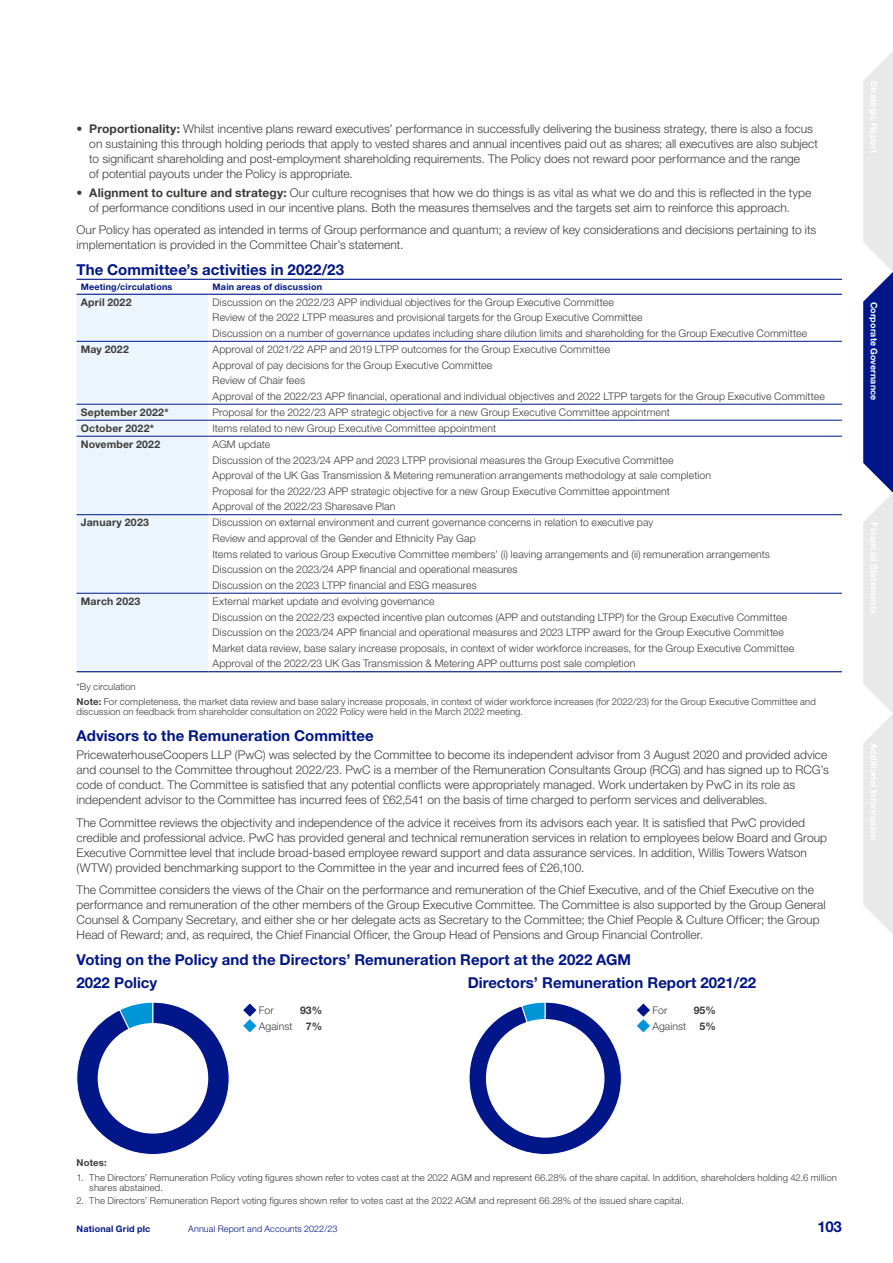
<style>
.page{position:relative;width:893px;height:1263px;background:#fff}
.page>*{position:absolute;margin:0;border:0;box-sizing:border-box;transform-origin:0 0}
.t1{font:700 15px/23px "Helvetica Neue LT Std";letter-spacing:.005em;color:#001689}
.t2{font:300 12px/15px "Helvetica Neue LT Std";letter-spacing:.005em;color:#3c3c3b}
.t3{font:300 10.5px/15.6px "Helvetica Neue LT Std";letter-spacing:.01em;color:#3c3c3b}
.t4{font:700 10.5px "Helvetica Neue LT Std";letter-spacing:.02em;color:#3c3c3b}
.t5{font:300 9.45px/14.2px "Helvetica Neue LT Std";letter-spacing:.01em;color:#3c3c3b}
.t6{font:700 9.45px "Helvetica Neue LT Std";letter-spacing:.015em;color:#3c3c3b}
.t7{font:700 9px "Helvetica Neue LT Std";letter-spacing:.02em;color:#001689}
.t8{font:300 9px "Helvetica Neue LT Std";letter-spacing:.015em;color:#001689}
.t9{font:700 9px "Helvetica Neue LT Std";letter-spacing:.01em;color:#fff}
.s1{font-weight:700}
</style>
<div class="page">
<div style="left:77px;top:295px;width:131px;height:376px;background:#ecf5fc"></div>
<hr style="left:77px;top:279px;width:131px;height:1px;background:#001689">
<hr style="left:208px;top:279px;width:634px;height:1px;background:#001689">
<hr style="left:77px;top:294px;width:131px;height:1px;background:#001689">
<hr style="left:208px;top:294px;width:634px;height:1px;background:#001689">
<hr style="left:77px;top:593px;width:131px;height:1px;background:#001689">
<hr style="left:208px;top:593px;width:634px;height:1px;background:#001689">
<hr style="left:77px;top:671px;width:131px;height:1px;background:#001689">
<hr style="left:208px;top:671px;width:634px;height:1px;background:#001689">
<hr style="left:77px;top:341px;width:131px;height:1px;background:#001689">
<hr style="left:208px;top:341px;width:634px;height:1px;background:#001689">
<hr style="left:77px;top:404px;width:131px;height:1px;background:#001689">
<hr style="left:208px;top:404px;width:634px;height:1px;background:#001689">
<hr style="left:77px;top:420px;width:131px;height:1px;background:#001689">
<hr style="left:208px;top:420px;width:634px;height:1px;background:#001689">
<hr style="left:77px;top:436px;width:131px;height:1px;background:#001689">
<hr style="left:208px;top:436px;width:634px;height:1px;background:#001689">
<hr style="left:77px;top:514px;width:131px;height:1px;background:#001689">
<hr style="left:208px;top:514px;width:634px;height:1px;background:#001689">
<svg style="left:77px;top:1002px;width:153px;height:152px"></svg>
<svg style="left:469px;top:1002px;width:153px;height:152px"></svg>
<div style="left:98px;top:1023px;width:110px;height:110px;background:#fff;border-radius:50%"></div>
<div style="left:486px;top:1019px;width:118px;height:118px;background:#fff;border-radius:50%"></div>
<svg style="left:243px;top:1003px;width:13px;height:29px"></svg>
<svg style="left:637px;top:1003px;width:13px;height:29px"></svg>
<svg style="left:863px;top:51px;width:30px;height:883px"></svg>
<p class="t2" style="left:89px;top:121px;width:730px;text-indent:-13px">• <span class="s1">Proportionality:</span> Whilst incentive plans reward executives’ performance in successfully delivering the business strategy, there is also a focus on sustaining this through holding periods that apply to vested shares and annual incentives paid out as shares; all executives are also subject to significant shareholding and post-employment shareholding requirements. The Policy does not reward poor performance and the range<br>of potential payouts under the Policy is appropriate.</p>
<p class="t2" style="left:89px;top:185px;width:724px;text-indent:-13px">• <span class="s1">Alignment to culture and strategy:</span> Our culture recognises that how we do things is as vital as what we do and this is reflected in the type of performance conditions used in our incentive plans. Both the measures themselves and the targets set aim to reinforce this approach.</p>
<p class="t2" style="left:77px;top:222px;width:741px">Our Policy has operated as intended in terms of Group performance and quantum; a review of key considerations and decisions pertaining to its implementation is provided in the Committee Chair’s statement.</p>
<p class="t1" style="left:77px;top:258px;width:269px">The Committee’s activities in 2022/23</p>
<p class="t7" style="left:81px;top:281px;width:93px">Meeting/circulations</p>
<p class="t7" style="left:213px;top:281px;width:111px">Main areas of discussion</p>
<p class="t4" style="left:81px;top:296px;width:52px">April 2022</p>
<p class="t3" style="left:213px;top:294px;width:596px">Discussion on the 2022/23 APP individual objectives for the Group Executive Committee<br>Review of the 2022 LTPP measures and provisional targets for the Group Executive Committee<br>Discussion on a number of governance updates including share dilution limits and shareholding for the Group Executive Committee</p>
<p class="t4" style="left:81px;top:343px;width:50px">May 2022</p>
<p class="t3" style="left:213px;top:341px;width:614px">Approval of 2021/22 APP and 2019 LTPP outcomes for the Group Executive Committee<br>Approval of pay decisions for the Group Executive Committee<br>Review of Chair fees<br>Approval of the 2022/23 APP financial, operational and individual objectives and 2022 LTPP targets for the Group Executive Committee</p>
<p class="t4" style="left:81px;top:406px;width:89px">September 2022*</p>
<p class="t3" style="left:213px;top:404px;width:459px">Proposal for the 2022/23 APP strategic objective for a new Group Executive Committee appointment</p>
<p class="t4" style="left:81px;top:422px;width:75px">October 2022*</p>
<p class="t3" style="left:213px;top:420px;width:285px">Items related to new Group Executive Committee appointment</p>
<p class="t4" style="left:81px;top:438px;width:81px">November 2022</p>
<p class="t3" style="left:213px;top:436px;width:500px">AGM update<br>Discussion of the 2023/24 APP and 2023 LTPP provisional measures the Group Executive Committee Approval of the UK Gas Transmission &amp; Metering remuneration arrangements methodology at sale completion Proposal for the 2022/23 APP strategic objective for a new Group Executive Committee appointment Approval of the 2022/23 Sharesave Plan</p>
<p class="t4" style="left:81px;top:516px;width:70px">January 2023</p>
<p class="t3" style="left:213px;top:515px;width:559px">Discussion on external environment and current governance concerns in relation to executive pay<br>Review and approval of the Gender and Ethnicity Pay Gap<br>Items related to various Group Executive Committee members’ (i) leaving arrangements and (ii) remuneration arrangements Discussion on the 2023/24 APP financial and operational measures<br>Discussion on the 2023 LTPP financial and ESG measures</p>
<p class="t4" style="left:81px;top:595px;width:61px">March 2023</p>
<p class="t3" style="left:213px;top:593px;width:583px">External market update and evolving governance<br>Discussion on the 2022/23 expected incentive plan outcomes (APP and outstanding LTPP) for the Group Executive Committee Discussion on the 2023/24 APP financial and operational measures and 2023 LTPP award for the Group Executive Committee Market data review, base salary increase proposals, in context of wider workforce increases, for the Group Executive Committee Approval of the 2022/23 UK Gas Transmission &amp; Metering APP outturns post sale completion</p>
<p class="t5" style="left:77px;top:680px;width:741px">*By circulation<br><span class="s1">Note:</span> For completeness, the market data review and base salary increase proposals, in context of wider workforce increases (for 2022/23) for the Group Executive Committee and</p>
<p class="t5" style="left:77px;top:704px;width:448px">discussion on feedback from shareholder consultation on 2022 Policy were held in the March 2022 meeting.</p>
<p class="t1" style="left:77px;top:723px;width:299px">Advisors to the Remuneration Committee</p>
<p class="t2" style="left:77px;top:747px;width:754px">PricewaterhouseCoopers LLP (PwC) was selected by the Committee to become its independent advisor from 3 August 2020 and provided advice and counsel to the Committee throughout 2022/23. PwC is a member of the Remuneration Consultants Group (RCG) and has signed up to RCG’s code of conduct. The Committee is satisfied that any potential conflicts were appropriately managed. Work undertaken by PwC in its role as independent advisor to the Committee has incurred fees of £62,541 on the basis of time charged to perform services and deliverables.</p>
<p class="t2" style="left:77px;top:815px;width:752px">The Committee reviews the objectivity and independence of the advice it receives from its advisors each year. It is satisfied that PwC provided credible and professional advice. PwC has provided general and technical remuneration services in relation to employees below Board and Group Executive Committee level that include broad-based employee reward support and data assurance services. In addition, Willis Towers Watson (WTW) provided benchmarking support to the Committee in the year and incurred fees of £26,100.</p>
<p class="t2" style="left:77px;top:882px;width:750px">The Committee considers the views of the Chair on the performance and remuneration of the Chief Executive, and of the Chief Executive on the performance and remuneration of the other members of the Group Executive Committee. The Committee is also supported by the Group General Counsel &amp; Company Secretary, and either she or her delegate acts as Secretary to the Committee; the Chief People &amp; Culture Officer; the Group Head of Reward; and, as required, the Chief Financial Officer, the Group Head of Pensions and Group Financial Controller.</p>
<p class="t1" style="left:77px;top:948px;width:556px">Voting on the Policy and the Directors’ Remuneration Report at the 2022 AGM<br>2022 Policy</p>
<p class="t1" style="left:468px;top:971px;width:290px">Directors’ Remuneration Report 2021/22</p>
<p class="t3" style="left:259px;top:1003px;width:16px">For</p>
<p class="t4" style="left:300px;top:1004px;width:24px">93%</p>
<p class="t3" style="left:259px;top:1018px;width:35px">Against</p>
<p class="t4" style="left:306px;top:1020px;width:18px">7%</p>
<p class="t3" style="left:652px;top:1003px;width:16px">For</p>
<p class="t4" style="left:694px;top:1004px;width:24px">95%</p>
<p class="t3" style="left:652px;top:1018px;width:35px">Against</p>
<p class="t4" style="left:699px;top:1020px;width:18px">5%</p>
<p class="t9" style="left:879px;top:301px;width:101px;rotate:90deg">Corporate Governance</p>
<p class="t6" style="left:77px;top:1157px;width:32px">Notes:</p>
<p class="t5" style="left:89px;top:1172px;width:749px;line-height:10.5px;text-indent:-13px">1. The Directors’ Remuneration Policy voting figures shown refer to votes cast at the 2022 AGM and represent 66.28% of the share capital. In addition, shareholders holding 42.6 million shares abstained.</p>
<p class="t5" style="left:77px;top:1193px;width:609px">2. The Directors’ Remuneration Report voting figures shown refer to votes cast at the 2022 AGM and represent 66.28% of the issued share capital.</p>
<p class="t7" style="left:77px;top:1224px;width:75px">National Grid plc</p>
<p class="t8" style="left:188px;top:1224px;width:151px">Annual Report and Accounts 2022/23</p>
<p class="t1" style="left:817px;top:1215px;width:26px">103</p>
</div>
